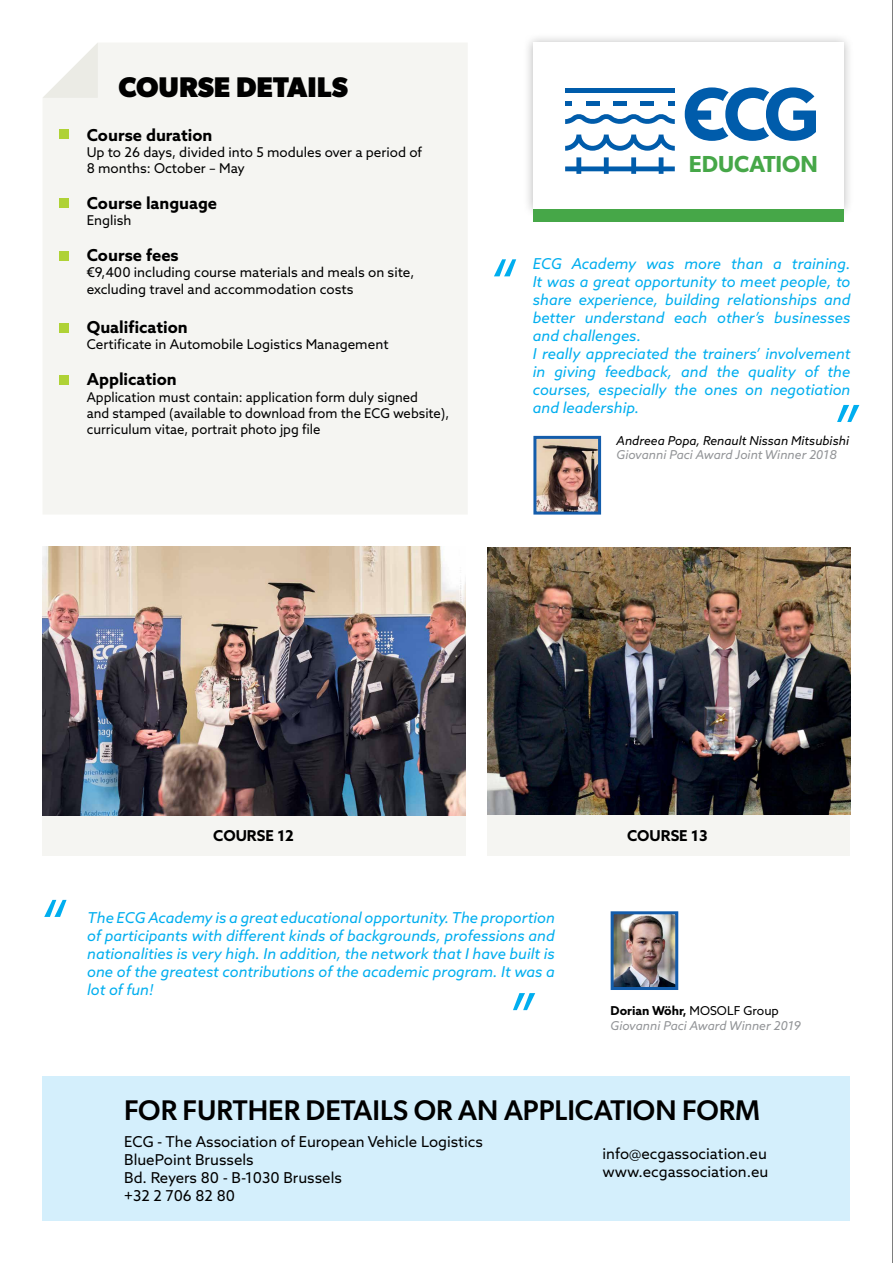
<style>
.page{position:relative;width:893px;height:1263px;background:#fff}
.page>*{position:absolute;margin:0;border:0;box-sizing:border-box;transform-origin:0 0}
.t1{font:italic 63.45px "Azo Sans";color:#00aeef}
.t2{font:500 28.5px "Gibson";color:#000}
.t3{font:700 28.5px "Gibson";color:#000}
.t4{font:600 23.25px "Gibson";color:#46a748}
.t5{font:700 16.5px "Azo Sans";color:#000}
.t6{font:italic 15px/18px "Azo Sans";color:#00aeef}
.t7{font:15px/18px "Azo Sans";color:#000}
.t8{font:700 15px "Azo Sans";color:#000}
.t9{font:13.5px/16.2px "Azo Sans";color:#000}
.t10{font:italic 12.3px/14.7px "Azo Sans";color:#939598}
.t11{font:italic 12.3px "Azo Sans";color:#000}
.s1{font-weight:700;font-style:normal;color:#000}
.s2{font-style:normal;color:#000}
</style>
<div class="page">
<div style="left:43px;top:1076px;width:807px;height:144px;background:#d4effc"></div>
<div style="left:43px;top:43px;width:424px;height:471px;background:#f5f5f2"></div>
<svg style="left:43px;top:43px;width:55px;height:55px"></svg>
<div style="left:60px;top:130px;width:9px;height:9px;background:#afd236"></div>
<div style="left:60px;top:198px;width:9px;height:9px;background:#afd236"></div>
<div style="left:60px;top:251px;width:9px;height:10px;background:#afd236"></div>
<div style="left:60px;top:323px;width:9px;height:10px;background:#afd236"></div>
<div style="left:60px;top:375px;width:9px;height:10px;background:#afd236"></div>
<div style="left:43px;top:814px;width:423px;height:42px;background:#f5f5f2"></div>
<img style="left:43px;top:546px;width:423px;height:269px">
<div style="left:487px;top:814px;width:363px;height:42px;background:#f5f5f2"></div>
<img style="left:487px;top:547px;width:363px;height:267px">
<img style="left:537px;top:440px;width:60px;height:71px">
<div style="left:533px;top:436px;width:68px;height:79px;border:3px solid #145dab"></div>
<div style="left:523px;top:32px;width:331px;height:187px;background:#000;opacity:.27"></div>
<div style="left:533px;top:43px;width:311px;height:166px;background:#fff"></div>
<div style="left:533px;top:209px;width:311px;height:13px;background:#46a748"></div>
<img style="left:615px;top:915px;width:59px;height:71px">
<div style="left:611px;top:911px;width:67px;height:79px;border:3px solid #145dab"></div>
<svg style="left:565px;top:135px;width:110px;height:16px"></svg>
<svg style="left:565px;top:114px;width:110px;height:10px"></svg>
<svg style="left:565px;top:157px;width:110px;height:17px"></svg>
<div style="left:565px;top:88px;width:110px;height:5px;background:#005cab"></div>
<svg style="left:668px;top:101px;width:7px;height:5px"></svg>
<div style="left:640px;top:101px;width:14px;height:5px;background:#005cab"></div>
<div style="left:613px;top:101px;width:14px;height:5px;background:#005cab"></div>
<div style="left:586px;top:101px;width:13px;height:5px;background:#005cab"></div>
<svg style="left:565px;top:101px;width:7px;height:5px"></svg>
<svg style="left:685px;top:87px;width:131px;height:54px"></svg>
<hr style="left:892px;top:0;width:1px;height:1263px;background:#000">
<h2 class="t3" style="left:118px;top:71px;width:231px">COURSE DETAILS</h2>
<p class="t5" style="left:87px;top:124px;width:127px">Course duration</p>
<p class="t9" style="left:87px;top:144px;width:337px">Up to 26 days, divided into 5 modules over a period of<br>8 months: October – May</p>
<p class="t5" style="left:87px;top:192px;width:132px">Course language</p>
<p class="t9" style="left:87px;top:212px;width:46px">English</p>
<p class="t5" style="left:87px;top:244px;width:93px">Course fees</p>
<p class="t9" style="left:87px;top:264px;width:329px">€9,400 including course materials and meals on site, excluding travel and accommodation costs</p>
<p class="t5" style="left:87px;top:316px;width:103px">Qualification</p>
<p class="t9" style="left:87px;top:336px;width:303px">Certificate in Automobile Logistics Management</p>
<p class="t5" style="left:87px;top:369px;width:92px">Application</p>
<p class="t9" style="left:87px;top:389px;width:364px">Application must contain: application form duly signed<br>and stamped (available to download from the ECG website), curriculum vitae, portrait photo jpg file</p>
<h3 class="t4" style="left:689px;top:150px;width:131px">EDUCATION</h3>
<h1 class="t1" style="left:488px;top:242px;width:29px">“</h1>
<p class="t6" style="left:533px;top:255px;width:319px">ECG Academy was more than a training.<br>It was a great opportunity to meet people, to share experience, building relationships and better understand each other’s businesses and challenges.<br>I really appreciated the trainers’ involvement in giving feedback, and the quality of the courses, especially the ones on negotiation and leadership.</p>
<p class="t11" style="left:617px;top:432px;width:234px">Andreea Popa, Renault Nissan Mitsubishi</p>
<p class="t10" style="left:617px;top:447px;width:222px">Giovanni Paci Award Joint Winner 2018</p>
<h1 class="t1" style="left:830px;top:388px;width:29px">”</h1>
<p class="t8" style="left:213px;top:825px;width:82px">COURSE 12</p>
<p class="t8" style="left:627px;top:826px;width:82px">COURSE 13</p>
<h1 class="t1" style="left:38px;top:883px;width:29px">“</h1>
<p class="t6" style="left:87px;top:908px;width:469px;text-align:justify">The ECG Academy is a great educational opportunity. The proportion of participants with different kinds of backgrounds, professions and nationalities is very high. In addition, the network that I have built is one of the greatest contributions of the academic program. It was a lot of fun!</p>
<h1 class="t1" style="left:506px;top:976px;width:29px">”</h1>
<p class="t10" style="left:611px;top:1003px;width:192px"><span class="s1">Dorian Wöhr,</span> <span class="s2">MOSOLF Group<br></span>Giovanni Paci Award Winner 2019</p>
<h2 class="t2" style="left:124px;top:1093px;width:638px">FOR FURTHER DETAILS OR AN APPLICATION FORM</h2>
<p class="t7" style="left:602px;top:1144px;width:167px">info@ecgassociation.eu www.ecgassociation.eu</p>
<p class="t7" style="left:124px;top:1133px;width:360px">ECG - The Association of European Vehicle Logistics<br>BluePoint Brussels<br>Bd. Reyers 80 - B-1030 Brussels<br>+32 2 706 82 80</p>
</div>
